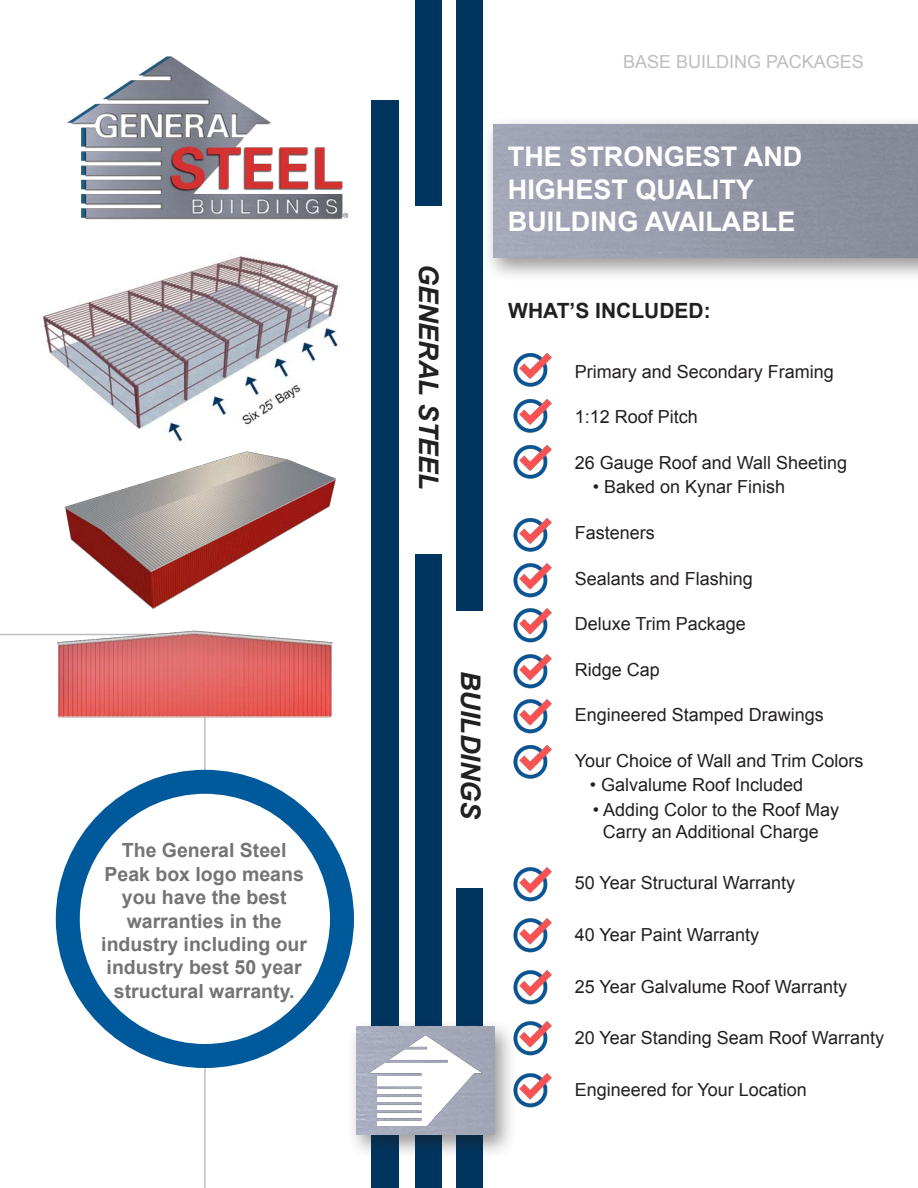
<style>
.page{position:relative;width:918px;height:1188px;background:#fff}
.page>*{position:absolute;margin:0;border:0;box-sizing:border-box;transform-origin:0 0}
.call_out_headline{font:700 27px/32.4px "Arial";color:#fff}
.call_out_black{font:italic 700 27px "Arial";letter-spacing:-.01em;color:#222020}
.call_out_headline-2{font:700 21px "Arial";color:#231f20}
.large_call_out{font:700 19.5px/23.4px "Arial";color:#757474;text-align:center}
.sub_bullet{font:18px/21.6px "Arial";color:#231f20;text-align:center}
.t1{font:18px "Arial";color:#c0bdbe}
.bullet{font:18px "Arial";color:#231f20}
</style>
<div class="page">
<hr style="left:0;top:634px;width:203px;height:1px;background:#c0bdbe">
<hr style="left:204px;top:666px;width:2px;height:522px;background:#c0bdbe">
<div style="left:483px;top:115px;width:435px;height:167px;background:#231f20;opacity:.47"></div>
<img style="left:493px;top:124px;width:425px;height:134px">
<img style="left:513px;top:353px;width:39px;height:34px">
<img style="left:513px;top:399px;width:39px;height:34px">
<img style="left:513px;top:445px;width:39px;height:107px">
<img style="left:513px;top:563px;width:39px;height:35px">
<img style="left:513px;top:608px;width:39px;height:35px">
<img style="left:513px;top:654px;width:39px;height:35px">
<img style="left:513px;top:699px;width:39px;height:35px">
<img style="left:513px;top:745px;width:39px;height:34px">
<img style="left:513px;top:867px;width:39px;height:35px">
<img style="left:513px;top:918px;width:39px;height:35px">
<img style="left:513px;top:970px;width:39px;height:35px">
<img style="left:518px;top:1021px;width:34px;height:35px">
<img style="left:518px;top:1073px;width:34px;height:35px">
<div style="left:68px;top:782px;width:274px;height:274px;background:#fff;border-radius:50%"></div>
<div style="left:56px;top:770px;width:298px;height:298px;border:24px solid #00599b;border-radius:50%"></div>
<img style="left:56px;top:630px;width:277px;height:178px">
<img style="left:68px;top:56px;width:280px;height:164px">
<img style="left:42px;top:255px;width:297px;height:184px">
<img style="left:64px;top:439px;width:272px;height:170px">
<div style="left:456px;top:0;width:27px;height:1188px;background:#003560"></div>
<div style="left:415px;top:0;width:27px;height:1188px;background:#003560"></div>
<div style="left:372px;top:101px;width:27px;height:1087px;background:#003560"></div>
<div style="left:414px;top:207px;width:34px;height:347px;background:#fff"></div>
<div style="left:452px;top:612px;width:37px;height:276px;background:#fff"></div>
<div style="left:346px;top:1018px;width:172px;height:141px;background:#231f20;opacity:.47"></div>
<img style="left:356px;top:1027px;width:139px;height:108px">
<img style="left:370px;top:1037px;width:112px;height:88px">
<p class="large_call_out" style="left:101px;top:840px;width:207px">The General Steel<br>Peak box logo means you have the best warranties in the industry including our industry best 50 year structural warranty.</p>
<p class="t1" style="left:623px;top:50px;width:242px">BASE BUILDING PACKAGES</p>
<p class="call_out_black" style="left:447px;top:264px;width:228px;rotate:90deg">GENERAL STEEL</p>
<p class="call_out_black" style="left:489px;top:671px;width:150px;rotate:90deg">BUILDINGS</p>
<p class="call_out_headline" style="left:508px;top:142px;width:296px">THE STRONGEST AND<br>HIGHEST QUALITY<br>BUILDING AVAILABLE</p>
<p class="call_out_headline-2" style="left:508px;top:297px;width:204px">WHAT’S INCLUDED:</p>
<p class="sub_bullet" style="left:575px;top:361px;width:261px">Primary and Secondary Framing</p>
<p class="sub_bullet" style="left:575px;top:406px;width:125px">1:12 Roof Pitch</p>
<p class="sub_bullet" style="left:575px;top:452px;width:274px">26 Gauge Roof and Wall Sheeting</p>
<p class="sub_bullet" style="left:593px;top:476px;width:194px">• Baked on Kynar Finish</p>
<p class="sub_bullet" style="left:575px;top:522px;width:82px">Fasteners</p>
<p class="sub_bullet" style="left:575px;top:568px;width:180px">Sealants and Flashing</p>
<p class="bullet" style="left:575px;top:612px;width:173px">Deluxe Trim Package</p>
<p class="sub_bullet" style="left:575px;top:659px;width:87px">Ridge Cap</p>
<p class="sub_bullet" style="left:575px;top:704px;width:251px">Engineered Stamped Drawings</p>
<p class="sub_bullet" style="left:575px;top:750px;width:290px">Your Choice of Wall and Trim Colors</p>
<p class="sub_bullet" style="left:590px;top:775px;width:215px">• Galvalume Roof Included</p>
<p class="sub_bullet" style="left:593px;top:799px;width:248px">• Adding Color to the Roof May<br>Carry an Additional Charge</p>
<p class="sub_bullet" style="left:575px;top:872px;width:222px">50 Year Structural Warranty</p>
<p class="sub_bullet" style="left:575px;top:924px;width:186px">40 Year Paint Warranty</p>
<p class="sub_bullet" style="left:575px;top:976px;width:274px">25 Year Galvalume Roof Warranty</p>
<p class="sub_bullet" style="left:575px;top:1027px;width:311px">20 Year Standing Seam Roof Warranty</p>
<p class="sub_bullet" style="left:575px;top:1079px;width:234px">Engineered for Your Location</p>
</div>
